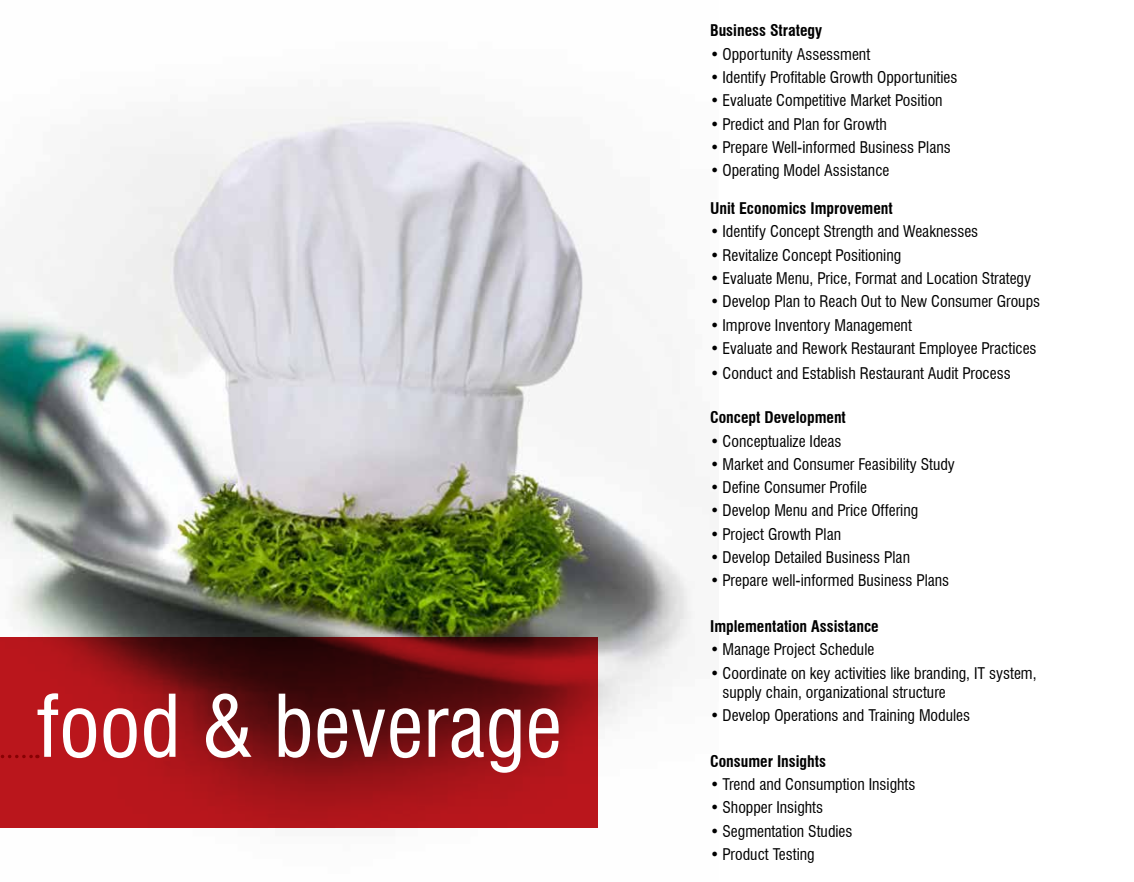
<style>
.page{position:relative;width:1134px;height:882px;background:#fff}
.page>*{position:absolute;margin:0;border:0;box-sizing:border-box;transform-origin:0 0}
.t1{font:condensed 84px "Swiss 721 BT";color:#fff}
.t2{font:condensed 15.75px/18.9px "Swiss 721 BT";color:#000}
.t3{font:700 condensed 15.75px "Swiss 721 BT";color:#000}
</style>
<div class="page">
<img style="left:0;top:115px;width:693px;height:714px">
<svg style="left:0;top:638px;width:598px;height:190px;background:#8d1115"></svg>
<svg style="left:0;top:755px;width:38px;height:3px"></svg>
<h1 class="t1" style="left:37px;top:676px;width:526px">food &amp; beverage</h1>
<p class="t3" style="left:710px;top:21px;width:114px">Business Strategy</p>
<p class="t2" style="left:710px;top:45px;width:162px">• Opportunity Assessment</p>
<p class="t2" style="left:710px;top:68px;width:249px">• Identify Profitable Growth Opportunities</p>
<p class="t2" style="left:710px;top:91px;width:234px">• Evaluate Competitive Market Position</p>
<p class="t2" style="left:710px;top:114px;width:178px">• Predict and Plan for Growth</p>
<p class="t2" style="left:710px;top:138px;width:242px">• Prepare Well-informed Business Plans</p>
<p class="t2" style="left:710px;top:161px;width:181px">• Operating Model Assistance</p>
<p class="t3" style="left:710px;top:199px;width:184px">Unit Economics Improvement</p>
<p class="t2" style="left:710px;top:222px;width:270px">• Identify Concept Strength and Weaknesses</p>
<p class="t2" style="left:710px;top:246px;width:193px">• Revitalize Concept Positioning</p>
<p class="t2" style="left:710px;top:269px;width:322px">• Evaluate Menu, Price, Format and Location Strategy</p>
<p class="t2" style="left:710px;top:292px;width:332px">• Develop Plan to Reach Out to New Consumer Groups</p>
<p class="t2" style="left:710px;top:315px;width:203px">• Improve Inventory Management</p>
<p class="t2" style="left:710px;top:339px;width:328px">• Evaluate and Rework Restaurant Employee Practices</p>
<p class="t2" style="left:710px;top:364px;width:302px">• Conduct and Establish Restaurant Audit Process</p>
<p class="t3" style="left:710px;top:408px;width:137px">Concept Development</p>
<p class="t2" style="left:710px;top:431px;width:133px">• Conceptualize Ideas</p>
<p class="t2" style="left:710px;top:455px;width:246px">• Market and Consumer Feasibility Study</p>
<p class="t2" style="left:710px;top:478px;width:158px">• Define Consumer Profile</p>
<p class="t2" style="left:710px;top:501px;width:210px">• Develop Menu and Price Offering</p>
<p class="t2" style="left:710px;top:525px;width:132px">• Project Growth Plan</p>
<p class="t2" style="left:710px;top:548px;width:201px">• Develop Detailed Business Plan</p>
<p class="t2" style="left:710px;top:571px;width:241px">• Prepare well-informed Business Plans</p>
<p class="t3" style="left:710px;top:617px;width:170px">Implementation Assistance</p>
<p class="t2" style="left:710px;top:640px;width:166px">• Manage Project Schedule</p>
<p class="t2" style="left:723px;top:664px;width:316px;text-indent:-12px">• Coordinate on key activities like branding, IT system, supply chain, organizational structure</p>
<p class="t2" style="left:710px;top:706px;width:262px">• Develop Operations and Training Modules</p>
<p class="t3" style="left:710px;top:751px;width:118px">Consumer Insights</p>
<p class="t2" style="left:710px;top:775px;width:207px">• Trend and Consumption Insights</p>
<p class="t2" style="left:710px;top:798px;width:115px">• Shopper Insights</p>
<p class="t2" style="left:710px;top:821px;width:144px">• Segmentation Studies</p>
<p class="t2" style="left:710px;top:845px;width:106px">• Product Testing</p>
</div>
